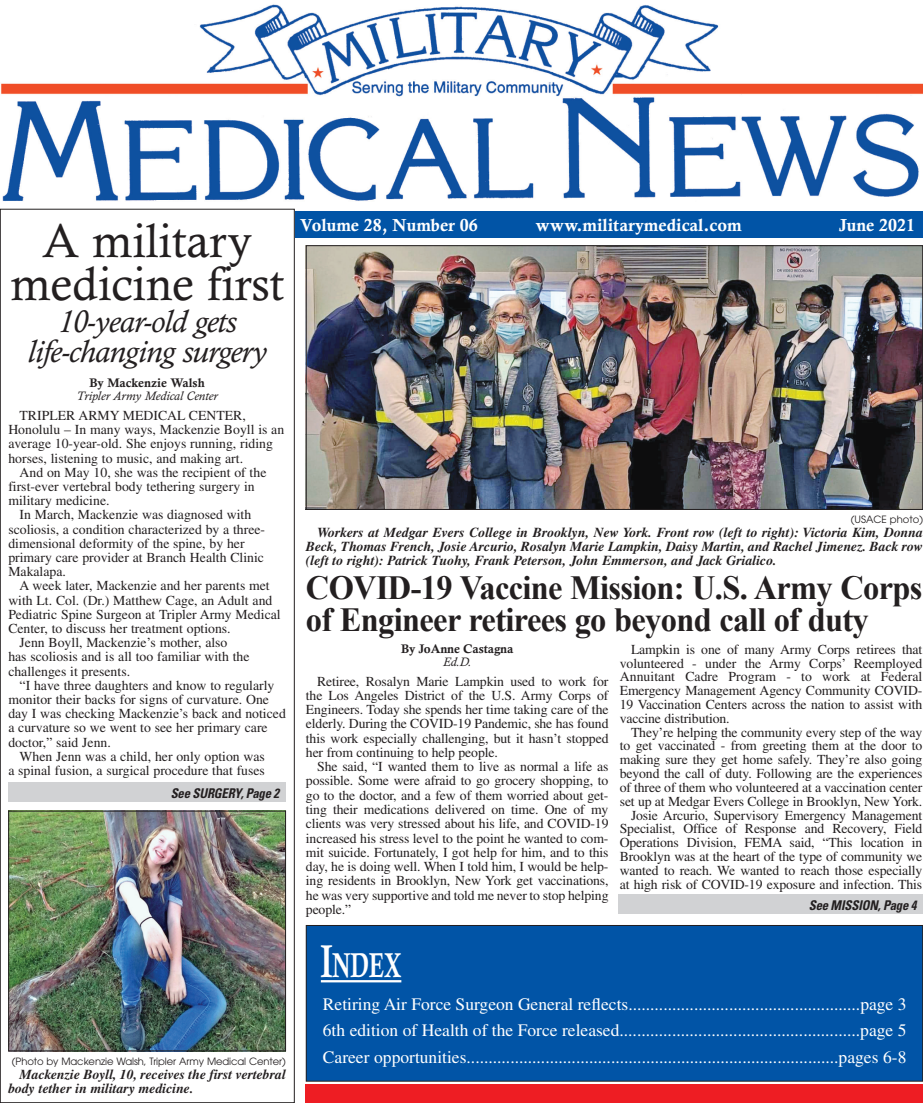
<style>
.page{position:relative;width:923px;height:1103px;background:#fff}
.page>*{position:absolute;margin:0;border:0;box-sizing:border-box;transform-origin:0 0}
.t1{font:47.5px/42.8px "Calisto";color:#231f20;text-align:center}
.t2{font:700 34.62px "Calisto";color:#fff;scale:.65 1}
.t3{font:700 33.75px/32px "Times New Roman";letter-spacing:-.02em;color:#231f20;scale:.96 1}
.t4{font:italic 31.88px/30.1px "Calisto";letter-spacing:-.02em;color:#231f20;text-align:center}
.t5{font:17.5px/26.2px "Times";color:#fff;text-align:justify}
.t6{font:700 17.5px "Calisto";color:#fff}
.t7{font:13.75px/14.2px "Times";color:#231f20;text-align:justify}
.t8{font:italic 700 13.75px/13.9px "Times";color:#231f20;text-align:justify}
.t9{font:italic 700 condensed 13.38px "Univers";letter-spacing:-.015em;color:#231f20;scale:.95 1}
.t10{font:700 12.5px "Calisto";letter-spacing:-.01em;color:#231f20}
.t11{font:italic 12.5px "Calisto";color:#231f20}
.t12{font:10px "Avant Garde";letter-spacing:-.01em;color:#231f20}
.s1{font-size:46.25px}
</style>
<div class="page">
<img style="left:0;top:4px;width:922px;height:205px">
<div style="left:294px;top:211px;width:628px;height:26px;background:#0154a6"></div>
<div style="left:306px;top:1084px;width:616px;height:18px;background:#ee1d23"></div>
<div style="left:306px;top:925px;width:616px;height:156px;background:#0154a6"></div>
<div style="left:306px;top:925px;width:616px;height:156px;border:1px solid #231f20"></div>
<hr style="left:321px;top:980px;width:80px;height:2px;background:#fff">
<div style="left:8px;top:782px;width:278px;height:20px;background:#d1d2d4"></div>
<div style="left:619px;top:894px;width:303px;height:20px;background:#d1d2d4"></div>
<img style="left:308px;top:247px;width:612px;height:261px">
<div style="left:306px;top:245px;width:616px;height:265px;border:1px solid #231f20"></div>
<img style="left:10px;top:812px;width:274px;height:237px">
<div style="left:8px;top:810px;width:278px;height:241px;border:1px solid #231f20"></div>
<h1 class="t1" style="left:10px;top:219px;width:275px">A military medicine first</h1>
<h3 class="t4" style="left:28px;top:306px;width:240px">10-year-old gets life-changing surgery</h3>
<p class="t10" style="left:89px;top:375px;width:117px">By Mackenzie Walsh</p>
<p class="t11" style="left:77px;top:389px;width:142px">Tripler Army Medical Center</p>
<p class="t7" style="left:8px;top:408px;width:277px;text-align:left;text-indent:11px">TRIPLER ARMY MEDICAL CENTER, Honolulu – In many ways, Mackenzie Boyll is an average 10-year-old. She enjoys running, riding horses, listening to music, and making art.</p>
<p class="t7" style="left:8px;top:465px;width:259px;text-align:left;text-indent:11px">And on May 10, she was the recipient of the first-ever vertebral body tethering surgery in military medicine.</p>
<p class="t7" style="left:8px;top:507px;width:258px;text-align:left;text-indent:11px">In March, Mackenzie was diagnosed with scoliosis, a condition characterized by a three&shy;dimensional deformity of the spine, by her primary care provider at Branch Health Clinic Makalapa.</p>
<p class="t7" style="left:20px;top:578px;width:252px">A week later, Mackenzie and her parents met</p>
<p class="t7" style="left:8px;top:592px;width:265px">with Lt. Col. (Dr.) Matthew Cage, an Adult and</p>
<p class="t7" style="left:8px;top:607px;width:274px">Pediatric Spine Surgeon at Tripler Army Medical</p>
<p class="t7" style="left:8px;top:621px;width:224px">Center, to discuss her treatment options.</p>
<p class="t7" style="left:20px;top:635px;width:209px">Jenn Boyll, Mackenzie’s mother, also</p>
<p class="t7" style="left:8px;top:649px;width:243px">has scoliosis and is all too familiar with the</p>
<p class="t7" style="left:8px;top:663px;width:123px">challenges it presents.</p>
<p class="t7" style="left:20px;top:678px;width:256px">“I have three daughters and know to regularly</p>
<p class="t7" style="left:8px;top:692px;width:262px">monitor their backs for signs of curvature. One</p>
<p class="t7" style="left:8px;top:706px;width:279px">day I was checking Mackenzie’s back and noticed</p>
<p class="t7" style="left:8px;top:720px;width:261px">a curvature so we went to see her primary care</p>
<p class="t7" style="left:8px;top:734px;width:104px">doctor,” said Jenn.</p>
<p class="t7" style="left:20px;top:749px;width:247px">When Jenn was a child, her only option was</p>
<p class="t7" style="left:8px;top:763px;width:258px">a spinal fusion, a surgical procedure that fuses</p>
<p class="t9" style="left:171px;top:784px;width:116px">See SURGERY, Page 2</p>
<p class="t12" style="left:12px;top:1055px;width:275px">(Photo by Mackenzie Walsh, Tripler Army Medical Center)</p>
<p class="t8" style="left:8px;top:1067px;width:279px;text-indent:11px">Mackenzie Boyll, 10, receives the first vertebral body tether in military medicine.</p>
<p class="t6" style="left:300px;top:215px;width:179px">Volume 28, Number 06</p>
<p class="t6" style="left:535px;top:215px;width:208px">www.militarymedical.com</p>
<p class="t6" style="left:838px;top:215px;width:78px">June 2021</p>
<p class="t12" style="left:850px;top:514px;width:74px">(USACE photo)</p>
<p class="t8" style="left:306px;top:525px;width:618px;text-indent:11px">Workers at Medgar Evers College in Brooklyn, New York. Front row (left to right): Victoria Kim, Donna Beck, Thomas French, Josie Arcurio, Rosalyn Marie Lampkin, Daisy Martin, and Rachel Jimenez. Back row (left to right): Patrick Tuohy, Frank Peterson, John Emmerson, and Jack Grialico.</p>
<h3 class="t3" style="left:306px;top:570px;width:643px">COVID-19 Vaccine Mission: U.S. Army Corps of Engineer retirees go beyond call of duty</h3>
<p class="t10" style="left:401px;top:641px;width:114px">By JoAnne Castagna</p>
<p class="t11" style="left:443px;top:654px;width:30px">Ed.D.</p>
<p class="t7" style="left:306px;top:673px;width:304px;text-indent:11px">Retiree, Rosalyn Marie Lampkin used to work for the Los Angeles District of the U.S. Army Corps of Engineers. Today she spends her time taking care of the elderly. During the COVID-19 Pandemic, she has found this work especially challenging, but it hasn’t stopped her from continuing to help people.</p>
<p class="t7" style="left:306px;top:759px;width:304px;text-indent:11px">She said, “I wanted them to live as normal a life as possible. Some were afraid to go grocery shopping, to go to the doctor, and a few of them worried about get&shy;ting their medications delivered on time. One of my clients was very stressed about his life, and COVID-19 increased his stress level to the point he wanted to com&shy;mit suicide. Fortunately, I got help for him, and to this day, he is doing well. When I told him, I would be help&shy;ing residents in Brooklyn, New York get vaccinations, he was very supportive and told me never to stop helping people.”</p>
<p class="t7" style="left:619px;top:642px;width:304px;line-height:13.9px;text-indent:11px">Lampkin is one of many Army Corps retirees that volunteered - under the Army Corps’ Reemployed Annuitant Cadre Program - to work at Federal Emergency Management Agency Community COVID-19 Vaccination Centers across the nation to assist with vaccine distribution.</p>
<p class="t7" style="left:619px;top:725px;width:304px;line-height:13.9px;text-align:right">They’re helping the community every step of the way to get vaccinated - from greeting them at the door to making sure they get home safely. They’re also going beyond the call of duty. Following are the experiences of three of them who volunteered at a vaccination center set up at Medgar Evers College in Brooklyn, New York.<br>Josie Arcurio, Supervisory Emergency Management Specialist, Office of Response and Recovery, Field Operations Division, FEMA said, “This location in Brooklyn was at the heart of the type of community we wanted to reach. We wanted to reach those especially at high risk of COVID-19 exposure and infection. This</p>
<p class="t9" style="left:808px;top:896px;width:115px">See MISSION, Page 4</p>
<h2 class="t2" style="left:321px;top:944px;width:125px"><span class="s1">I</span>NDEX</h2>
<p class="t5" style="left:323px;top:991px;width:585px">Retiring Air Force Surgeon General reflects.....................................................page 3<br>6th edition of Health of the Force released.......................................................page 5<br>Career opportunities.....................................................................................pages 6-8</p>
</div>
